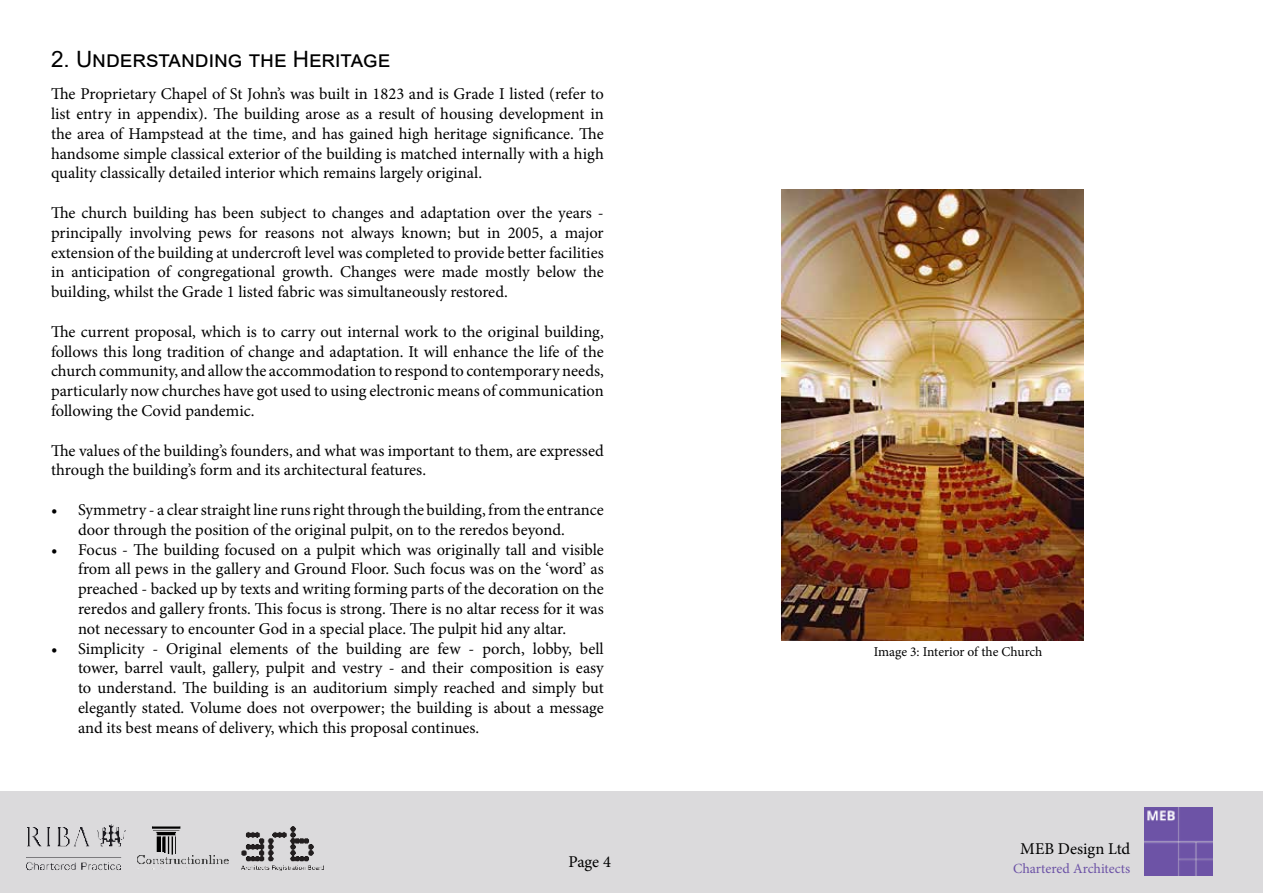
<style>
.page{position:relative;width:1263px;height:893px;background:#fff}
.page>*{position:absolute;margin:0;border:0;box-sizing:border-box;transform-origin:0 0}
.t1{font:22.5px "Arial";color:#000}
.t2{font:16.5px/19.8px "Minion Pro";color:#000;text-align:justify}
.t3{font:14.1px "Minion Pro";letter-spacing:-.005em;color:#6c52a6}
.t4{font:13.5px "Minion Pro";letter-spacing:-.005em;color:#000}
</style>
<div class="page">
<div style="left:0;top:791px;width:1263px;height:102px;background:#dbdadc"></div>
<img style="left:1144px;top:808px;width:68px;height:68px">
<img style="left:26px;top:824px;width:298px;height:47px">
<img style="left:782px;top:189px;width:301px;height:451px">
<h1 class="t1" style="left:51px;top:43px;width:341px">2. Understanding the Heritage</h1>
<p class="t2" style="left:51px;top:84px;width:554px">The Proprietary Chapel of St John’s was built in 1823 and is Grade I listed (refer to list entry in appendix). The building arose as a result of housing development in the area of Hampstead at the time, and has gained high heritage significance. The handsome simple classical exterior of the building is matched internally with a high quality classically detailed interior which remains largely original.</p>
<p class="t2" style="left:51px;top:203px;width:554px">The church building has been subject to changes and adaptation over the years - principally involving pews for reasons not always known; but in 2005, a major extension of the building at undercroft level was completed to provide better facilities in anticipation of congregational growth. Changes were made mostly below the building, whilst the Grade 1 listed fabric was simultaneously restored.</p>
<p class="t2" style="left:51px;top:322px;width:554px">The current proposal, which is to carry out internal work to the original building, follows this long tradition of change and adaptation. It will enhance the life of the church community, and allow the accommodation to respond to contemporary needs, particularly now churches have got used to using electronic means of communication following the Covid pandemic.</p>
<p class="t2" style="left:51px;top:441px;width:554px">The values of the building’s founders, and what was important to them, are expressed through the building’s form and its architectural features.</p>
<p class="t2" style="left:78px;top:500px;width:527px;text-indent:-27px">• Symmetry - a clear straight line runs right through the building, from the entrance door through the position of the original pulpit, on to the reredos beyond.</p>
<p class="t2" style="left:78px;top:540px;width:527px;text-indent:-27px">• Focus - The building focused on a pulpit which was originally tall and visible from all pews in the gallery and Ground Floor. Such focus was on the ‘word’ as preached - backed up by texts and writing forming parts of the decoration on the reredos and gallery fronts. This focus is strong. There is no altar recess for it was not necessary to encounter God in a special place. The pulpit hid any altar.</p>
<p class="t2" style="left:78px;top:639px;width:527px;text-indent:-27px">• Simplicity - Original elements of the building are few - porch, lobby, bell tower, barrel vault, gallery, pulpit and vestry - and their composition is easy to understand. The building is an auditorium simply reached and simply but elegantly stated. Volume does not overpower; the building is about a message and its best means of delivery, which this proposal continues.</p>
<p class="t4" style="left:874px;top:643px;width:170px">Image 3: Interior of the Church</p>
<p class="t2" style="left:568px;top:852px;width:44px">Page 4</p>
<p class="t2" style="left:1020px;top:839px;width:111px">MEB Design Ltd</p>
<p class="t3" style="left:1013px;top:859px;width:119px">Chartered Architects</p>
</div>
